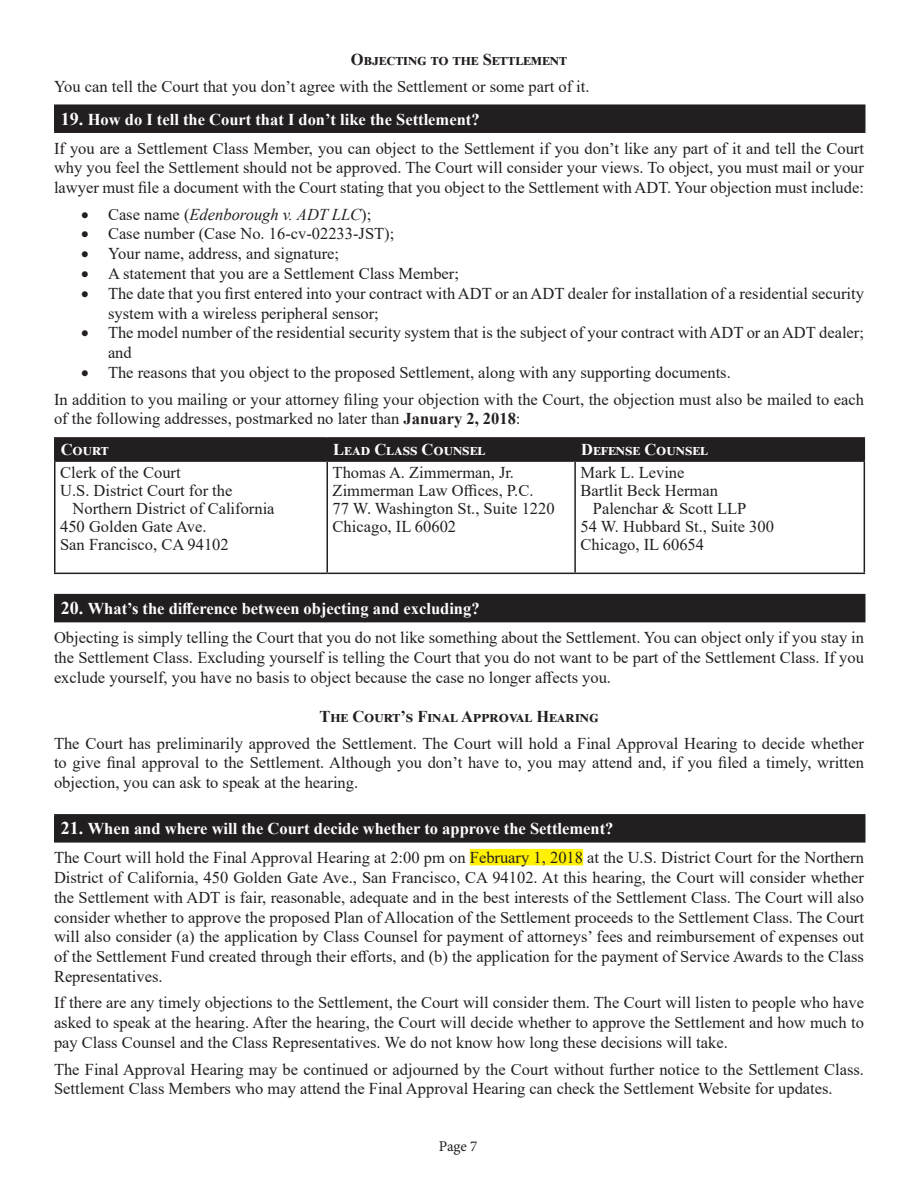
<style>
.page{position:relative;width:918px;height:1188px;background:#fff}
.page>*{position:absolute;margin:0;border:0;box-sizing:border-box;transform-origin:0 0}
.t1{font:16.5px/19.8px "Times New Roman";color:#231f20;text-align:justify}
.t2{font:700 16.5px "Times New Roman";color:#fff}
.t3{font:700 16.5px "Times New Roman";letter-spacing:.025em;color:#231f20}
.t4{font:italic 16.5px "Times New Roman";color:#231f20}
.t5{font:15px "Minion Pro";color:#231f20}
.s1{font-size:18px}
.s2{font-style:normal}
.s3{font-weight:700}
</style>
<div class="page">
<div style="left:470px;top:849px;width:113px;height:16px;background:#fff101"></div>
<div style="left:55px;top:105px;width:810px;height:27px;background:#231f20"></div>
<hr style="left:54px;top:104px;width:812px;height:2px;background:#231f20">
<hr style="left:54px;top:106px;width:2px;height:25px;background:#231f20">
<hr style="left:864px;top:106px;width:2px;height:25px;background:#231f20">
<hr style="left:54px;top:131px;width:812px;height:2px;background:#231f20">
<hr style="left:54px;top:437px;width:273px;height:2px;background:#231f20">
<hr style="left:54px;top:439px;width:2px;height:21px;background:#231f20">
<hr style="left:327px;top:437px;width:248px;height:2px;background:#231f20">
<hr style="left:575px;top:437px;width:290px;height:2px;background:#231f20">
<div style="left:56px;top:438px;width:809px;height:22px;background:#231f20"></div>
<hr style="left:54px;top:460px;width:273px;height:2px;background:#231f20">
<hr style="left:54px;top:462px;width:2px;height:111px;background:#231f20">
<hr style="left:327px;top:460px;width:248px;height:2px;background:#231f20">
<hr style="left:326px;top:462px;width:2px;height:111px;background:#231f20">
<hr style="left:575px;top:460px;width:290px;height:2px;background:#231f20">
<hr style="left:574px;top:462px;width:2px;height:111px;background:#231f20">
<hr style="left:864px;top:462px;width:1px;height:111px;background:#231f20">
<hr style="left:54px;top:573px;width:273px;height:1px;background:#231f20">
<hr style="left:327px;top:573px;width:248px;height:1px;background:#231f20">
<hr style="left:575px;top:573px;width:290px;height:1px;background:#231f20">
<div style="left:55px;top:595px;width:810px;height:27px;background:#231f20"></div>
<hr style="left:54px;top:594px;width:812px;height:1px;background:#231f20">
<hr style="left:54px;top:595px;width:2px;height:26px;background:#231f20">
<hr style="left:864px;top:595px;width:2px;height:26px;background:#231f20">
<hr style="left:54px;top:621px;width:812px;height:1px;background:#231f20">
<div style="left:55px;top:815px;width:810px;height:27px;background:#231f20"></div>
<hr style="left:54px;top:814px;width:812px;height:2px;background:#231f20">
<hr style="left:54px;top:816px;width:2px;height:25px;background:#231f20">
<hr style="left:864px;top:816px;width:2px;height:25px;background:#231f20">
<hr style="left:54px;top:841px;width:812px;height:2px;background:#231f20">
<p class="t3" style="left:351px;top:48px;width:218px">Objecting to the Settlement</p>
<p class="t1" style="left:54px;top:76px;width:537px">You can tell the Court that you don’t agree with the Settlement or some part of it.</p>
<p class="t2" style="left:61px;top:107px;width:420px"><span class="s1">19.</span> How do I tell the Court that I don’t like the Settlement?</p>
<p class="t1" style="left:54px;top:138px;width:812px">If you are a Settlement Class Member, you can object to the Settlement if you don’t like any part of it and tell the Court why you feel the Settlement should not be approved. The Court will consider your views. To object, you must mail or your lawyer must file a document with the Court stating that you object to the Settlement with ADT. Your objection must include:</p>
<p class="t4" style="left:81px;top:203px;width:292px">• <span class="s2">Case name (</span>Edenborough v. ADT LLC<span class="s2">);</span></p>
<p class="t1" style="left:81px;top:224px;width:315px">• Case number (Case No. 16-cv-02233-JST);</p>
<p class="t1" style="left:81px;top:243px;width:260px">• Your name, address, and signature;</p>
<p class="t1" style="left:81px;top:263px;width:380px">• A statement that you are a Settlement Class Member;</p>
<p class="t1" style="left:108px;top:283px;width:758px;text-indent:-27px">• The date that you first entered into your contract with ADT or an ADT dealer for installation of a residential security system with a wireless peripheral sensor;</p>
<p class="t1" style="left:108px;top:323px;width:758px;text-indent:-27px">• The model number of the residential security system that is the subject of your contract with ADT or an ADT dealer; and</p>
<p class="t1" style="left:81px;top:362px;width:651px">• The reasons that you object to the proposed Settlement, along with any supporting documents.</p>
<p class="t1" style="left:54px;top:389px;width:812px">In addition to you mailing or your attorney filing your objection with the Court, the objection must also be mailed to each of the following addresses, postmarked no later than <span class="s3">January 2, 2018</span>:</p>
<p class="t2" style="left:61px;top:438px;width:50px">Court</p>
<p class="t2" style="left:333px;top:438px;width:150px">Lead Class Counsel</p>
<p class="t2" style="left:581px;top:438px;width:125px">Defense Counsel</p>
<p class="t1" style="left:60px;top:462px;width:122px">Clerk of the Court</p>
<p class="t1" style="left:60px;top:480px;width:174px">U.S. District Court for the</p>
<p class="t1" style="left:73px;top:498px;width:204px">Northern District of California</p>
<p class="t1" style="left:60px;top:516px;width:148px">450 Golden Gate Ave.</p>
<p class="t1" style="left:60px;top:534px;width:170px">San Francisco, CA 94102</p>
<p class="t1" style="left:581px;top:462px;width:106px">Mark L. Levine</p>
<p class="t1" style="left:581px;top:480px;width:139px">Bartlit Beck Herman</p>
<p class="t1" style="left:593px;top:498px;width:155px">Palenchar &amp; Scott LLP</p>
<p class="t1" style="left:581px;top:516px;width:195px">54 W. Hubbard St., Suite 300</p>
<p class="t1" style="left:581px;top:534px;width:125px">Chicago, IL 60654</p>
<p class="t1" style="left:333px;top:462px;width:183px">Thomas A. Zimmerman, Jr.</p>
<p class="t1" style="left:333px;top:480px;width:202px">Zimmerman Law Offices, P.C.</p>
<p class="t1" style="left:333px;top:498px;width:224px">77 W. Washington St., Suite 1220</p>
<p class="t1" style="left:333px;top:516px;width:125px">Chicago, IL 60602</p>
<p class="t2" style="left:61px;top:597px;width:420px"><span class="s1">20.</span> What’s the difference between objecting and excluding?</p>
<p class="t1" style="left:54px;top:627px;width:812px">Objecting is simply telling the Court that you do not like something about the Settlement. You can object only if you stay in the Settlement Class. Excluding yourself is telling the Court that you do not want to be part of the Settlement Class. If you exclude yourself, you have no basis to object because the case no longer affects you.</p>
<p class="t3" style="left:319px;top:705px;width:281px">The Court’s Final Approval Hearing</p>
<p class="t1" style="left:54px;top:733px;width:812px">The Court has preliminarily approved the Settlement. The Court will hold a Final Approval Hearing to decide whether to give final approval to the Settlement. Although you don’t have to, you may attend and, if you filed a timely, written objection, you can ask to speak at the hearing.</p>
<p class="t2" style="left:61px;top:817px;width:554px"><span class="s1">21.</span> When and where will the Court decide whether to approve the Settlement?</p>
<p class="t1" style="left:54px;top:847px;width:812px">The Court will hold the Final Approval Hearing at 2:00 pm on February 1, 2018 at the U.S. District Court for the Northern District of California, 450 Golden Gate Ave., San Francisco, CA 94102. At this hearing, the Court will consider whether the Settlement with ADT is fair, reasonable, adequate and in the best interests of the Settlement Class. The Court will also consider whether to approve the proposed Plan of Allocation of the Settlement proceeds to the Settlement Class. The Court will also consider (a) the application by Class Counsel for payment of attorneys’ fees and reimbursement of expenses out of the Settlement Fund created through their efforts, and (b) the application for the payment of Service Awards to the Class Representatives.</p>
<p class="t1" style="left:54px;top:993px;width:812px">If there are any timely objections to the Settlement, the Court will consider them. The Court will listen to people who have asked to speak at the hearing. After the hearing, the Court will decide whether to approve the Settlement and how much to pay Class Counsel and the Class Representatives. We do not know how long these decisions will take.</p>
<p class="t1" style="left:54px;top:1059px;width:812px">The Final Approval Hearing may be continued or adjourned by the Court without further notice to the Settlement Class.<br>Settlement Class Members who may attend the Final Approval Hearing can check the Settlement Website for updates.</p>
<p class="t5" style="left:439px;top:1136px;width:40px">Page 7</p>
</div>
